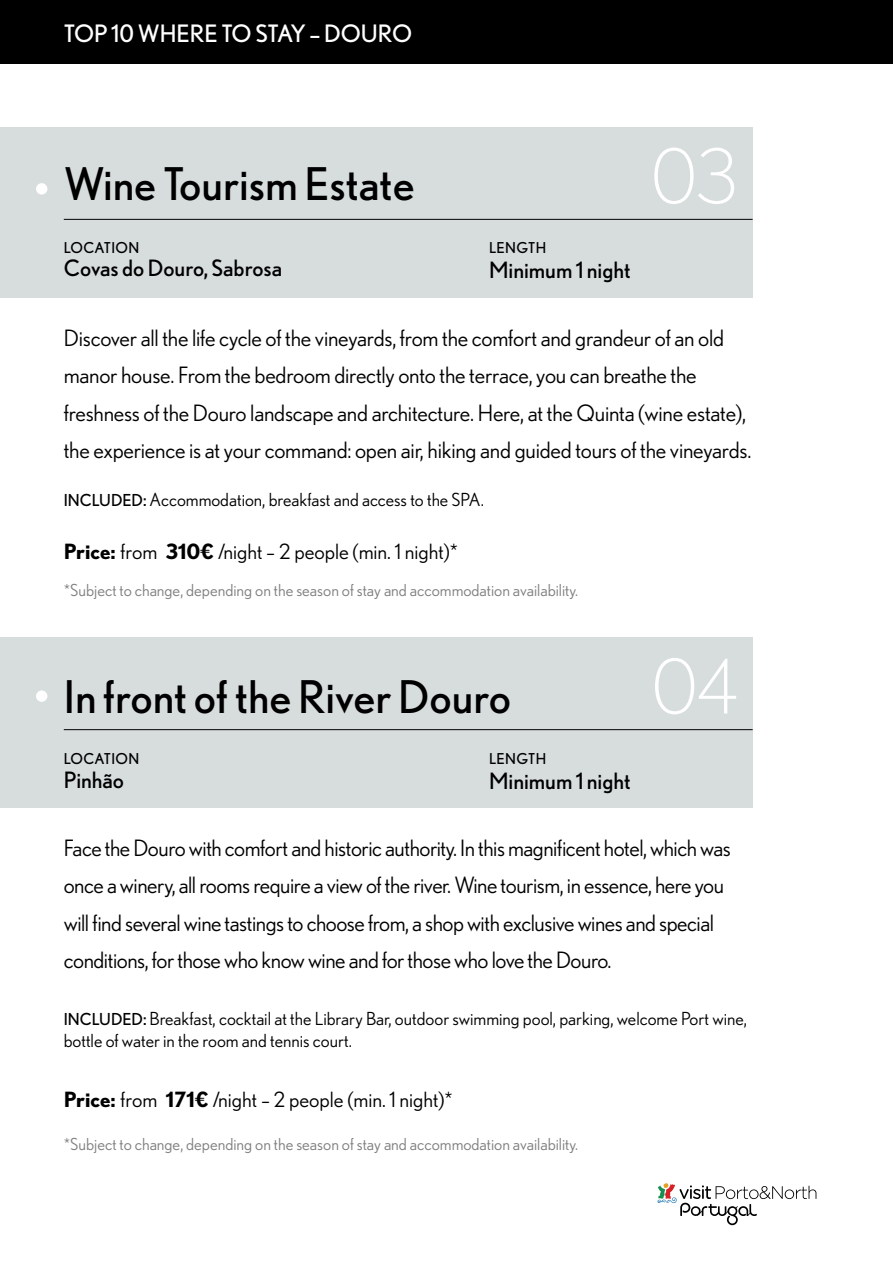
<style>
.page{position:relative;width:893px;height:1263px;background:#fff}
.page>*{position:absolute;margin:0;border:0;box-sizing:border-box;transform-origin:0 0}
.t1{font:300 75px "Nobel";color:#fff}
.t2{font:45px "Nobel";color:#000}
.t3{font:24px "Nobel";color:#fff}
.t4{font:22.5px/37.5px "Nobel WGL";letter-spacing:-.02em;color:#000}
.t5{font:22.5px "Nobel";color:#000}
.t6{font:21px "Nobel WGL";color:#000}
.t7{font:18px/21.6px "Nobel WGL";color:#000}
.t8{font:16.5px "Nobel WGL";color:#808080}
.t9{font:15px "Nobel";letter-spacing:.025em;color:#000}
.s1{font-family:"Nobel";font-size:16.5px}
.s2{font-family:"Nobel"}
.s3{font-weight:700}
</style>
<div class="page">
<div style="left:0;top:0;width:893px;height:64px;background:#000"></div>
<svg style="left:657px;top:1183px;width:159px;height:42px"></svg>
<div style="left:0;top:128px;width:753px;height:170px;background:#d7dcdc"></div>
<div style="left:0;top:638px;width:753px;height:170px;background:#d7dcdc"></div>
<hr style="left:64px;top:219px;width:689px;height:1px;background:#000">
<hr style="left:64px;top:729px;width:689px;height:1px;background:#000">
<div style="left:36px;top:183px;width:11px;height:12px;background:#fff;border-radius:50%"></div>
<div style="left:36px;top:690px;width:11px;height:12px;background:#fff;border-radius:50%"></div>
<p class="t3" style="left:64px;top:19px;width:350px">TOP 10 WHERE TO STAY – DOURO</p>
<h2 class="t2" style="left:64px;top:157px;width:352px">Wine Tourism Estate</h2>
<p class="t9" style="left:64px;top:238px;width:77px">LOCATION</p>
<p class="t5" style="left:64px;top:255px;width:220px">Covas do Douro, Sabrosa</p>
<p class="t9" style="left:489px;top:238px;width:59px">LENGTH</p>
<p class="t5" style="left:489px;top:256px;width:143px">Minimum 1 night</p>
<h1 class="t1" style="left:651px;top:133px;width:88px">03</h1>
<p class="t4" style="left:64px;top:318px;width:689px">Discover all the life cycle of the vineyards, from the comfort and grandeur of an old manor house. From the bedroom directly onto the terrace, you can breathe the freshness of the Douro landscape and architecture. Here, at the Quinta (wine estate), the experience is at your command: open air, hiking and guided tours of the vineyards.</p>
<p class="t7" style="left:64px;top:488px;width:422px"><span class="s1">INCLUDED</span><span class="s2">:</span>Accommodation, breakfast and access to the SPA.</p>
<p class="t6" style="left:64px;top:537px;width:396px"><span class="s3">Price:</span> from <span class="s3">310€</span> /night – 2 people (min. 1 night)*</p>
<p class="t8" style="left:64px;top:578px;width:516px">*Subject to change, depending on the season of stay and accommodation availability.</p>
<h2 class="t2" style="left:64px;top:671px;width:449px">In front of the River Douro</h2>
<p class="t9" style="left:64px;top:750px;width:77px">LOCATION</p>
<p class="t5" style="left:64px;top:767px;width:62px">Pinhão</p>
<p class="t9" style="left:489px;top:750px;width:59px">LENGTH</p>
<p class="t5" style="left:489px;top:768px;width:143px">Minimum 1 night</p>
<h1 class="t1" style="left:652px;top:644px;width:87px">04</h1>
<p class="t4" style="left:64px;top:828px;width:669px">Face the Douro with comfort and historic authority. In this magnificent hotel, which was once a winery, all rooms require a view of the river. Wine tourism, in essence, here you will find several wine tastings to choose from, a shop with exclusive wines and special conditions, for those who know wine and for those who love the Douro.</p>
<p class="t7" style="left:64px;top:1007px;width:685px"><span class="s1">INCLUDED</span><span class="s2">:</span> Breakfast, cocktail at the Library Bar, outdoor swimming pool, parking, welcome Port wine, bottle of water in the room and tennis court.</p>
<p class="t6" style="left:64px;top:1084px;width:391px"><span class="s3">Price:</span> from <span class="s3">171€</span> /night – 2 people (min. 1 night)*</p>
<p class="t8" style="left:64px;top:1132px;width:516px">*Subject to change, depending on the season of stay and accommodation availability.</p>
</div>
